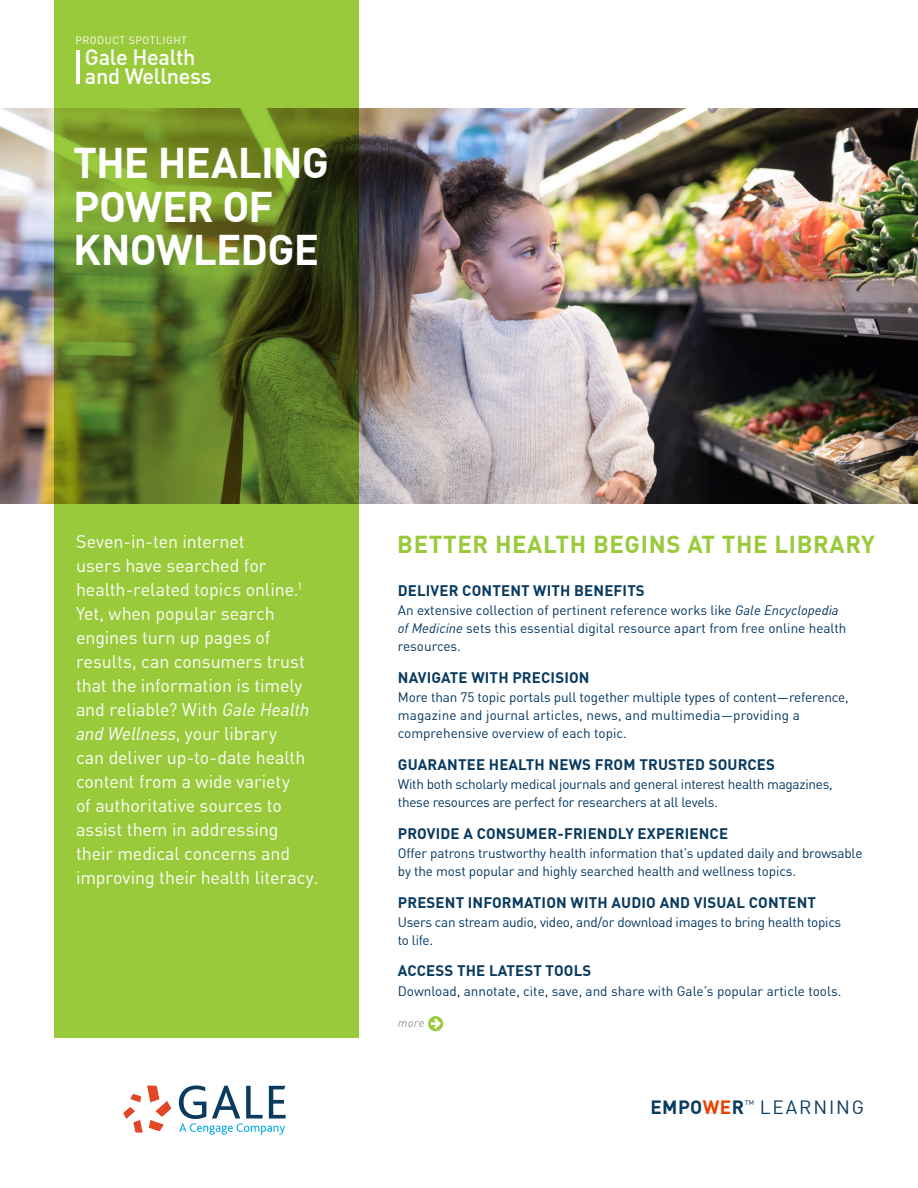
<style>
.page{position:relative;width:918px;height:1188px;background:#fff}
.page>*{position:absolute;margin:0;border:0;box-sizing:border-box;transform-origin:0 0}
.t1{font:700 42px/43.5px "DIN Offc";letter-spacing:-.02em;color:#fff}
.t2{font:700 24px "DIN Offc";letter-spacing:.025em;color:#99ca3b}
.t3{font:500 21.75px/18.8px "DIN Offc";letter-spacing:-.015em;color:#fff}
.t4{font:18.9px "DIN Offc";letter-spacing:.1em;color:#093a5f}
.t5{font:18px/24px "DIN Offc";letter-spacing:-.005em;color:#fff}
.feature_header{font:700 15px "DIN Offc";letter-spacing:.01em;color:#093a5f}
.feature_copy{font:13.5px/18px "DIN Offc";letter-spacing:-.01em;color:#003560}
.feature_copy-2{font:italic 11.7px "DIN Offc";color:#939598}
.t6{font:10.5px "DIN Offc";letter-spacing:.05em;color:#fff}
.s1{font-style:italic}
.s2{font-weight:700}
.s3{font-weight:700;color:#e74300}
</style>
<div class="page">
<img style="left:0;top:109px;width:918px;height:395px">
<svg style="left:54px;top:0;width:304px;height:1038px;background:#82a931"></svg>
<hr style="left:76px;top:50px;width:4px;height:33px;background:#fff">
<svg style="left:123px;top:1086px;width:48px;height:47px"></svg>
<svg style="left:179px;top:1085px;width:107px;height:50px"></svg>
<svg style="left:428px;top:1016px;width:15px;height:16px"></svg>
<p class="t6" style="left:75px;top:33px;width:113px">PRODUCT SPOTLIGHT</p>
<p class="t3" style="left:85px;top:48px;width:128px">Gale Health and Wellness</p>
<p class="t1" style="left:73px;top:141px;width:257px">THE HEALING<br>POWER OF<br>KNOWLEDGE</p>
<p class="t5" style="left:76px;top:530px;width:244px">Seven-in-ten internet<br>users have searched for health-related topics online.<sup>1<br></sup>Yet, when popular search engines turn up pages of results, can consumers trust that the information is timely and reliable? With <span class="s1">Gale Health and Wellness</span>, your library<br>can deliver up-to-date health content from a wide variety<br>of authoritative sources to assist them in addressing their medical concerns and improving their health literacy.</p>
<p class="t2" style="left:397px;top:528px;width:479px">BETTER HEALTH BEGINS AT THE LIBRARY</p>
<p class="feature_header" style="left:398px;top:581px;width:248px">DELIVER CONTENT WITH BENEFITS</p>
<p class="feature_copy" style="left:398px;top:602px;width:450px">An extensive collection of pertinent reference works like <span class="s1">Gale Encyclopedia of Medicine</span> sets this essential digital resource apart from free online health resources.</p>
<p class="feature_header" style="left:398px;top:668px;width:193px">NAVIGATE WITH PRECISION</p>
<p class="feature_copy" style="left:398px;top:689px;width:452px">More than 75 topic portals pull together multiple types of content—reference, magazine and journal articles, news, and multimedia—providing a comprehensive overview of each topic.</p>
<p class="feature_header" style="left:398px;top:755px;width:379px">GUARANTEE HEALTH NEWS FROM TRUSTED SOURCES</p>
<p class="feature_copy" style="left:398px;top:775px;width:436px">With both scholarly medical journals and general interest health magazines, these resources are perfect for researchers at all levels.</p>
<p class="feature_header" style="left:398px;top:823px;width:332px">PROVIDE A CONSUMER-FRIENDLY EXPERIENCE</p>
<p class="feature_copy" style="left:398px;top:844px;width:466px">Offer patrons trustworthy health information that’s updated daily and browsable by the most popular and highly searched health and wellness topics.</p>
<p class="feature_header" style="left:398px;top:892px;width:420px">PRESENT INFORMATION WITH AUDIO AND VISUAL CONTENT</p>
<p class="feature_copy" style="left:398px;top:913px;width:445px">Users can stream audio, video, and/or download images to bring health topics to life.</p>
<p class="feature_header" style="left:398px;top:961px;width:195px">ACCESS THE LATEST TOOLS</p>
<p class="feature_copy" style="left:398px;top:982px;width:445px">Download, annotate, cite, save, and share with Gale’s popular article tools.</p>
<p class="feature_copy-2" style="left:398px;top:1015px;width:28px">more</p>
<p class="t4" style="left:650px;top:1096px;width:215px"><span class="s2">EMPO</span><span class="s3">WE</span><span class="s2">R</span><sup>™</sup> LEARNING</p>
</div>
